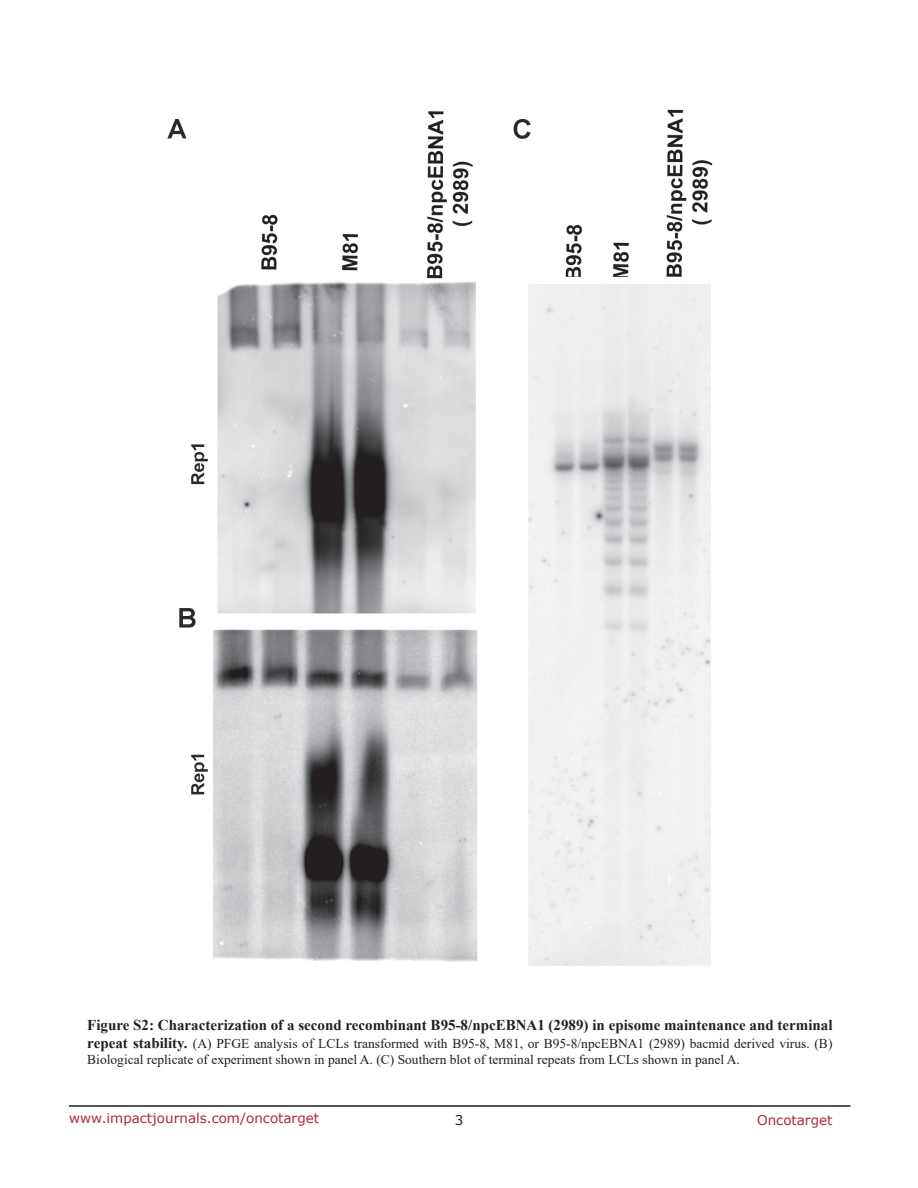
<style>
.page{position:relative;width:918px;height:1188px;background:#fff}
.page>*{position:absolute;margin:0;border:0;box-sizing:border-box;transform-origin:0 0}
.FigureText{font:700 15px "Times New Roman";color:#221f22}
.FigureText-2{font:13.5px/16.2px "Times New Roman";color:#221f22}
.t1{font:13.5px "Verdana";color:#ac2b31}
.t2{font:13.5px "Verdana";color:#221f22}
.s1{font-weight:700;font-size:15px}
</style>
<div class="page">
<hr style="left:69px;top:1105px;width:781px;height:2px;background:#231f20">
<img style="left:167px;top:109px;width:546px;height:857px">
<p class="FigureText" style="left:87px;top:1014px;width:747px">Figure S2: Characterization of a second recombinant B95-8/npcEBNA1 (2989) in episome maintenance and terminal</p>
<p class="FigureText-2" style="left:87px;top:1035px;width:747px"><span class="s1">repeat stability.</span> (A) PFGE analysis of LCLs transformed with B95-8, M81, or B95-8/npcEBNA1 (2989) bacmid derived virus. (B)<br>Biological replicate of experiment shown in panel A. (C) Southern blot of terminal repeats from LCLs shown in panel A.</p>
<p class="t1" style="left:69px;top:1109px;width:252px">www.impactjournals.com/oncotarget</p>
<p class="t2" style="left:455px;top:1111px;width:10px">3</p>
<p class="t1" style="left:757px;top:1111px;width:77px">Oncotarget</p>
</div>
